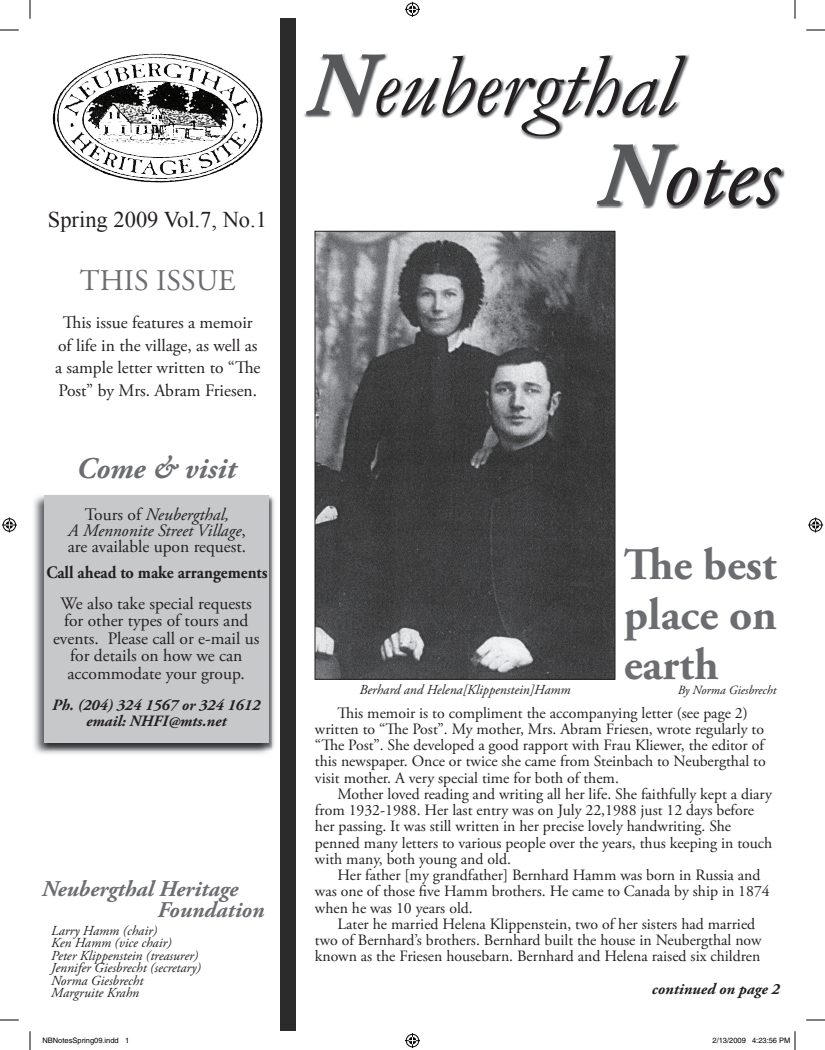
<style>
.page{position:relative;width:825px;height:1050px;background:#fff}
.page>*{position:absolute;margin:0;border:0;box-sizing:border-box;transform-origin:0 0}
.t1{font:italic 90px "Garamond";color:#231f20}
.t2{font:italic 90px "Adobe Garamond Pro";color:#231f20}
.t3{font:700 45px/50px "Adobe Garamond Pro";color:#6c6d70;text-align:justify}
.t4{font:italic 700 30px "Adobe Garamond Pro";color:#6c6d70}
.t5{font:30px "Adobe Garamond Pro";color:#6c6d70}
.t6{font:italic 700 22.5px/21.2px "Adobe Garamond Pro";color:#6c6d70}
.t7{font:22.5px "Times New Roman";color:#231f20}
.t8{font:17.5px/17.5px "Adobe Garamond Pro";color:#231f20;text-align:center}
.t9{font:italic 17.5px/15.8px "Adobe Garamond Pro";color:#231f20;text-align:center}
.t10{font:700 17.5px "Adobe Garamond Pro";color:#231f20;scale:.93 1}
.t11{font:15.75px/16.2px "Adobe Garamond Pro";color:#231f20}
.t12{font:italic 700 15.75px/15.8px "Adobe Garamond Pro";color:#231f20;text-align:center}
.t13{font:italic 13.75px/12.5px "Adobe Garamond Pro";color:#231f20}
.t14{font:italic 12.5px "Adobe Garamond Pro";color:#231f20}
.t15{font:7.5px "Helvetica";color:#000}
.s1{font-style:normal}
.s2{font-family:"Adobe Garamond Pro";font-weight:700;color:#57585a}
.s3{font-weight:700;color:#57585a}
</style>
<div class="page">
<img style="left:54px;top:54px;width:106px;height:55px">
<img style="left:34px;top:496px;width:233px;height:258px">
<img style="left:42px;top:495px;width:233px;height:256px">
<div style="left:44px;top:495px;width:225px;height:247px;background:#c7c8ca"></div>
<div style="left:281px;top:19px;width:15px;height:1012px;background:#2b2b2b"></div>
<img style="left:304px;top:53px;width:480px;height:154px">
<img style="left:317px;top:233px;width:296px;height:445px">
<div style="left:315px;top:231px;width:300px;height:449px;border:1px solid #231f20"></div>
<svg style="left:0;top:29px;width:19px;height:2px"></svg>
<svg style="left:806px;top:29px;width:19px;height:2px"></svg>
<svg style="left:0;top:1019px;width:19px;height:2px"></svg>
<svg style="left:806px;top:1019px;width:19px;height:2px"></svg>
<svg style="left:29px;top:0;width:2px;height:19px"></svg>
<svg style="left:29px;top:1031px;width:2px;height:19px"></svg>
<svg style="left:794px;top:0;width:2px;height:19px"></svg>
<svg style="left:405px;top:2px;width:15px;height:15px"></svg>
<svg style="left:405px;top:1033px;width:15px;height:15px"></svg>
<svg style="left:2px;top:518px;width:15px;height:14px"></svg>
<svg style="left:808px;top:518px;width:15px;height:14px"></svg>
<svg style="left:794px;top:1031px;width:2px;height:19px"></svg>
<h3 class="t7" style="left:48px;top:204px;width:221px">Spring 2009 Vol.7, No.1</h3>
<h3 class="t5" style="left:80px;top:262px;width:157px">THIS ISSUE</h3>
<p class="t8" style="left:55px;top:312px;width:207px;line-height:22.5px">This issue features a memoir of life in the village, as well as a sample letter written to “The<br>Post” by Mrs. Abram Friesen.</p>
<h3 class="t4" style="left:76px;top:451px;width:161px">Come &amp; visit</h3>
<p class="t9" style="left:68px;top:507px;width:180px"><span class="s1">Tours of</span> Neubergthal,<br>A Mennonite Street Village<span class="s1">, are available upon request.</span></p>
<p class="t10" style="left:46px;top:562px;width:240px">Call ahead to make arrangements</p>
<p class="t8" style="left:53px;top:595px;width:208px">We also take special requests for other types of tours and events. Please call or e-mail us for details on how we can accommodate your group.</p>
<p class="t12" style="left:52px;top:698px;width:209px">Ph. (204) 324 1567 or 324 1612 email: NHFI@mts.net</p>
<h3 class="t6" style="left:158px;top:879px;width:108px;text-indent:-116px">Neubergthal Heritage<br>Foundation</h3>
<p class="t13" style="left:51px;top:925px;width:151px">Larry Hamm (chair)<br>Ken Hamm (vice chair)<br>Peter Klippenstein (treasurer)<br>Jennifer Giesbrecht (secretary)<br>Norma Giesbrecht<br>Margruite Krahn</p>
<h1 class="t1" style="left:307px;top:25px;width:370px"><span class="s2">N</span>eubergthal</h1>
<h1 class="t2" style="left:598px;top:121px;width:183px"><span class="s3">N</span>otes</h1>
<p class="t13" style="left:359px;top:683px;width:213px">Berhard and Helena[Klippenstein]Hamm</p>
<h2 class="t3" style="left:624px;top:540px;width:155px">The best place on earth</h2>
<p class="t14" style="left:678px;top:683px;width:100px">By Norma Giesbrecht</p>
<p class="t11" style="left:315px;top:705px;width:452px;text-indent:23px">This memoir is to compliment the accompanying letter (see page 2) written to “The Post”. My mother, Mrs. Abram Friesen, wrote regularly to “The Post”. She developed a good rapport with Frau Kliewer, the editor of this newspaper. Once or twice she came from Steinbach to Neubergthal to visit mother. A very special time for both of them.</p>
<p class="t11" style="left:315px;top:786px;width:459px;text-indent:23px">Mother loved reading and writing all her life. She faithfully kept a diary from 1932-1988. Her last entry was on July 22,1988 just 12 days before her passing. It was still written in her precise lovely handwriting. She penned many letters to various people over the years, thus keeping in touch with many, both young and old.</p>
<p class="t11" style="left:315px;top:868px;width:456px;text-indent:23px">Her father [my grandfather] Bernhard Hamm was born in Russia and was one of those five Hamm brothers. He came to Canada by ship in 1874 when he was 10 years old.</p>
<p class="t11" style="left:315px;top:916px;width:448px;text-indent:23px">Later he married Helena Klippenstein, two of her sisters had married two of Bernhard’s brothers. Bernhard built the house in Neubergthal now known as the Friesen housebarn. Bernhard and Helena raised six children</p>
<p class="t12" style="left:652px;top:981px;width:129px">continued on page 2</p>
<p class="t15" style="left:42px;top:1036px;width:88px">NBNotesSpring09.indd 1</p>
<p class="t15" style="left:712px;top:1036px;width:79px">2/13/2009 4:23:56 PM</p>
</div>
